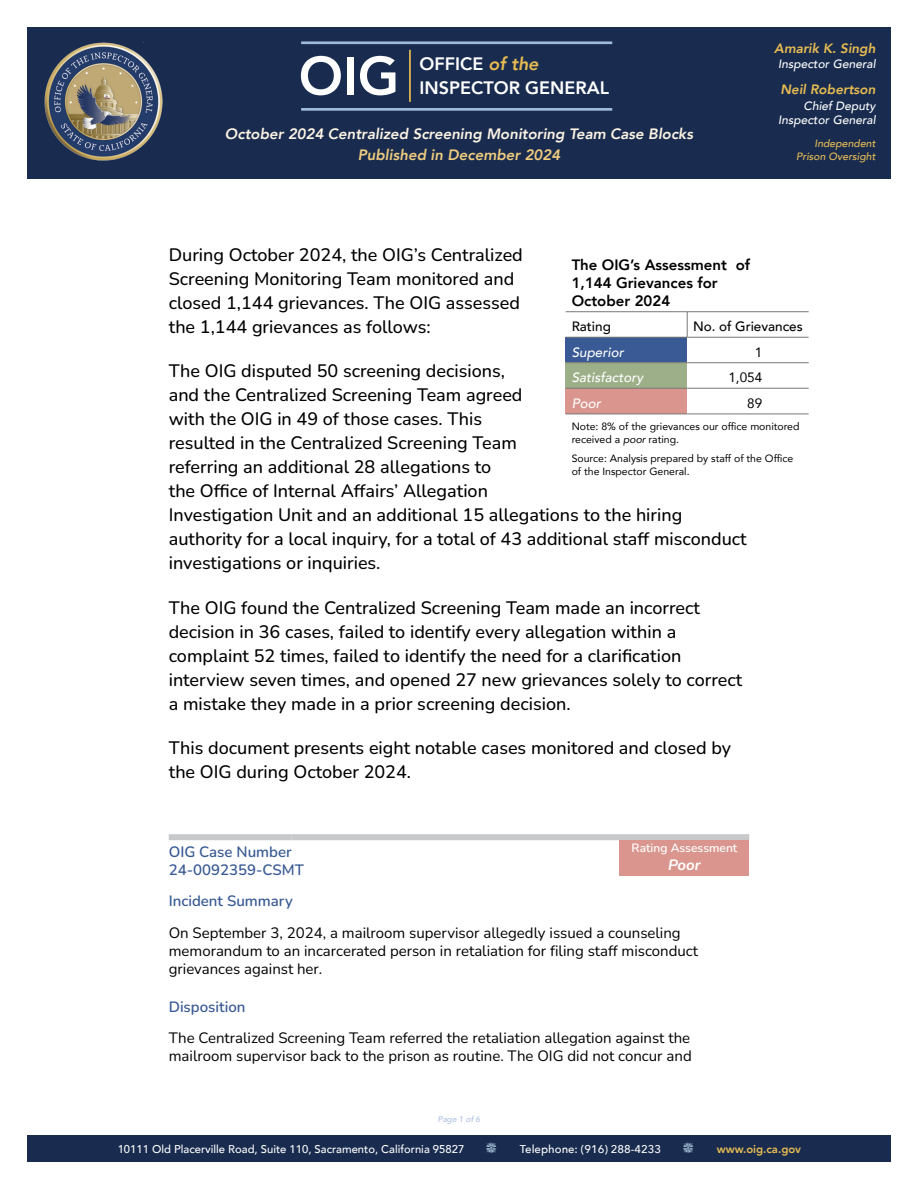
<style>
.page{position:relative;width:918px;height:1188px;background:#fff}
.page>*{position:absolute;margin:0;border:0;box-sizing:border-box;transform-origin:0 0}
.t1{font:800 53.25px "Avenir";color:#fff}
.t2{font:200 18px/24px "Nunito";color:#000}
.t3{font:800 18px/23.9px "Avenir";color:#fff}
.t4{font:200 15px/18px "Nunito";color:#000}
.t5{font:italic 800 15px "Avenir";color:#fdf4e4}
.t6{font:200 15px/18px "Nunito";color:#395a94}
.t7{font:800 15px/18px "Avenir";color:#000}
.t8{font:italic 800 15px "Avenir";color:#f0cc7e}
.t9{font:italic 200 15px "Nunito";color:#fff}
.t10{font:italic 800 13.5px "Avenir";color:#e8bc52}
.t11{font:italic 500 13.5px "Avenir";color:#fff}
.t12{font:500 13.5px "Avenir";color:#000}
.t13{font:13.5px "Avenir";color:#000}
.t14{font:italic 500 12px/14.4px "Avenir";color:#fff;text-align:right}
.t15{font:200 12px "Nunito";color:#fff}
.t16{font:500 11.25px "Avenir";color:#fff}
.t17{font:500 11.25px "Avenir Next";color:#fff}
.t18{font:800 11.25px "Avenir";color:#e9bc51}
.t19{font:10.5px/12.6px "Avenir";color:#000}
.t20{font:italic 500 10.5px/12.6px "Avenir";color:#e8bc52;text-align:right}
.t21{font:italic 8.25px "Avenir";color:#a5b6de}
.s1{font-style:italic;color:#e8bc52}
.s2{font-style:italic}
</style>
<div class="page">
<div style="left:27px;top:1135px;width:864px;height:27px;background:#192c4f"></div>
<div style="left:27px;top:27px;width:864px;height:151px;background:#192c4f"></div>
<hr style="left:409px;top:50px;width:2px;height:52px;background:#e4b952">
<hr style="left:301px;top:108px;width:311px;height:3px;background:#c2e1ff">
<hr style="left:301px;top:41px;width:311px;height:3px;background:#c0e0ff">
<img style="left:45px;top:42px;width:117px;height:118px">
<div style="left:169px;top:834px;width:123px;height:6px;background:#c7c8ca"></div>
<div style="left:292px;top:834px;width:457px;height:6px;background:#c7c8ca"></div>
<div style="left:620px;top:840px;width:129px;height:36px;background:#da968e"></div>
<div style="left:566px;top:337px;width:121px;height:26px;background:#395a94"></div>
<div style="left:566px;top:363px;width:121px;height:25px;background:#9caf88"></div>
<div style="left:566px;top:388px;width:121px;height:26px;background:#da968e"></div>
<hr style="left:566px;top:414px;width:121px;height:1px;background:#777776">
<hr style="left:687px;top:414px;width:122px;height:1px;background:#777776">
<svg style="left:687px;top:312px;width:1px;height:25px"></svg>
<hr style="left:566px;top:337px;width:121px;height:1px;background:#777776">
<hr style="left:687px;top:337px;width:122px;height:1px;background:#777776">
<hr style="left:566px;top:362px;width:121px;height:1px;background:#777776">
<hr style="left:687px;top:362px;width:122px;height:1px;background:#777776">
<hr style="left:566px;top:388px;width:121px;height:1px;background:#777776">
<hr style="left:687px;top:388px;width:122px;height:1px;background:#777776">
<hr style="left:566px;top:311px;width:121px;height:1px;background:#777776">
<hr style="left:687px;top:311px;width:122px;height:1px;background:#777776">
<h1 class="t1" style="left:299px;top:34px;width:102px">OIG</h1>
<p class="t3" style="left:420px;top:52px;width:191px">OFFICE <span class="s1">of the<br></span>INSPECTOR GENERAL</p>
<p class="t5" style="left:225px;top:125px;width:470px">October 2024 Centralized Screening Monitoring Team Case Blocks</p>
<p class="t8" style="left:358px;top:146px;width:204px">Published in December 2024</p>
<p class="t10" style="left:774px;top:41px;width:103px">Amarik K. Singh</p>
<p class="t14" style="left:778px;top:57px;width:99px">Inspector General</p>
<p class="t10" style="left:781px;top:81px;width:96px">Neil Robertson</p>
<p class="t14" style="left:778px;top:98px;width:99px">Chief Deputy<br>Inspector General</p>
<p class="t20" style="left:796px;top:138px;width:81px">Independent<br>Prison Oversight</p>
<p class="t2" style="left:169px;top:242px;width:356px">During October 2024, the OIG’s Centralized Screening Monitoring Team monitored and closed 1,144 grievances. The OIG assessed the 1,144 grievances as follows:</p>
<p class="t2" style="left:169px;top:359px;width:579px">The OIG disputed 50 screening decisions,<br>and the Centralized Screening Team agreed<br>with the OIG in 49 of those cases. This<br>resulted in the Centralized Screening Team<br>referring an additional 28 allegations to<br>the Office of Internal Affairs’ Allegation<br>Investigation Unit and an additional 15 allegations to the hiring authority for a local inquiry, for a total of 43 additional staff misconduct investigations or inquiries.</p>
<p class="t2" style="left:169px;top:595px;width:575px">The OIG found the Centralized Screening Team made an incorrect decision in 36 cases, failed to identify every allegation within a complaint 52 times, failed to identify the need for a clarification interview seven times, and opened 27 new grievances solely to correct a mistake they made in a prior screening decision.</p>
<p class="t2" style="left:169px;top:735px;width:564px">This document presents eight notable cases monitored and closed by the OIG during October 2024.</p>
<p class="t7" style="left:572px;top:256px;width:180px">The OIG’s Assessment of<br>1,144 Grievances for<br>October 2024</p>
<p class="t12" style="left:572px;top:315px;width:41px">Rating</p>
<p class="t12" style="left:693px;top:315px;width:111px">No. of Grievances</p>
<p class="t11" style="left:572px;top:344px;width:54px">Superior</p>
<p class="t13" style="left:755px;top:341px;width:9px">1</p>
<p class="t11" style="left:572px;top:369px;width:73px">Satisfactory</p>
<p class="t13" style="left:728px;top:367px;width:35px">1,054</p>
<p class="t11" style="left:572px;top:395px;width:31px">Poor</p>
<p class="t13" style="left:747px;top:392px;width:17px">89</p>
<p class="t19" style="left:572px;top:420px;width:229px">Note: 8% of the grievances our office monitored received a <span class="s2">poor</span> rating.</p>
<p class="t19" style="left:572px;top:452px;width:223px">Source: Analysis prepared by staff of the Office of the Inspector General.</p>
<p class="t15" style="left:632px;top:840px;width:107px">Rating Assessment</p>
<p class="t9" style="left:668px;top:855px;width:34px">Poor</p>
<p class="t6" style="left:169px;top:842px;width:137px">OIG Case Number<br>24-0092359-CSMT</p>
<p class="t6" style="left:169px;top:891px;width:126px">Incident Summary</p>
<p class="t4" style="left:169px;top:923px;width:531px">On September 3, 2024, a mailroom supervisor allegedly issued a counseling memorandum to an incarcerated person in retaliation for filing staff misconduct grievances against her.</p>
<p class="t6" style="left:169px;top:997px;width:78px">Disposition</p>
<p class="t4" style="left:169px;top:1029px;width:525px">The Centralized Screening Team referred the retaliation allegation against the mailroom supervisor back to the prison as routine. The OIG did not concur and</p>
<p class="t21" style="left:438px;top:1114px;width:44px">Page 1 of 6</p>
<p class="t16" style="left:118px;top:1139px;width:348px">10111 Old Placerville Road, Suite 110, Sacramento, California 95827</p>
<p class="t17" style="left:520px;top:1139px;width:143px">Telephone: (916) 288-4233</p>
<p class="t18" style="left:717px;top:1140px;width:86px">www.oig.ca.gov</p>
</div>
